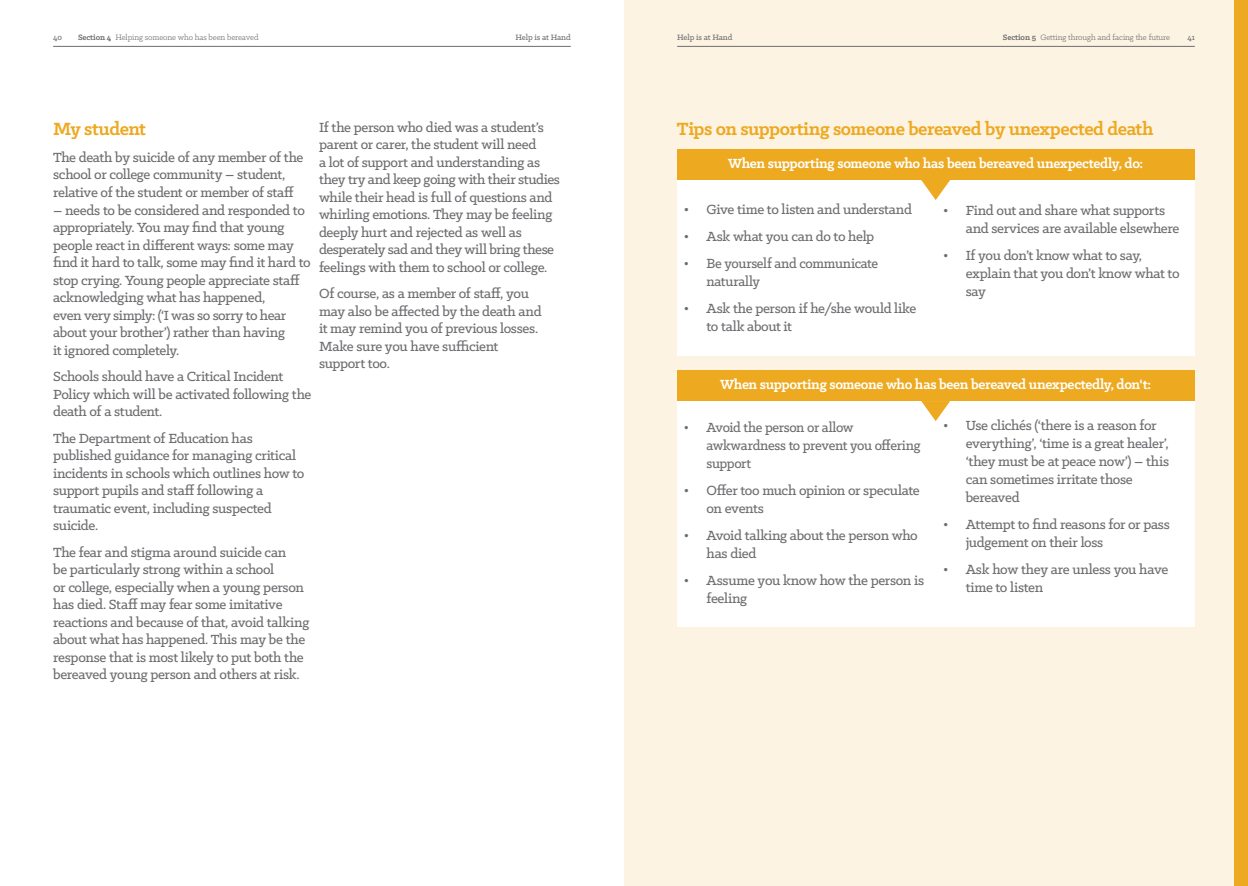
<style>
.page{position:relative;width:1248px;height:886px;background:#fff}
.page>*{position:absolute;margin:0;border:0;box-sizing:border-box;transform-origin:0 0}
.t1{font:700 20px "Klinic Slab";letter-spacing:-.025em;color:#eda920}
.t2{font:500 15px/17.5px "Klinic Slab";letter-spacing:-.025em;color:#6d6e71}
.t3{font:700 15px "Klinic Slab";letter-spacing:-.025em;color:#fff}
.t4{font:8.75px "Klinic Slab";letter-spacing:-.01em;color:#6d6e71}
.t5{font:500 8.75px "Klinic Slab";letter-spacing:-.01em;color:#6d6e71}
.s1{font-weight:700}
</style>
<div class="page">
<div style="left:1233px;top:0;width:14px;height:886px;background:#eda920"></div>
<div style="left:624px;top:0;width:609px;height:886px;background:#fdf3e3"></div>
<div style="left:676px;top:163px;width:518px;height:192px;background:#fff"></div>
<div style="left:676px;top:150px;width:518px;height:30px;background:#eda920"></div>
<svg style="left:921px;top:180px;width:29px;height:20px"></svg>
<div style="left:676px;top:378px;width:518px;height:249px;background:#fff"></div>
<div style="left:676px;top:371px;width:518px;height:30px;background:#eda920"></div>
<svg style="left:921px;top:401px;width:29px;height:20px"></svg>
<hr style="left:677px;top:46px;width:517px;height:1px;background:#6d6e71">
<hr style="left:53px;top:46px;width:517px;height:1px;background:#6d6e71">
<p class="t5" style="left:53px;top:31px;width:10px">40</p>
<p class="t4" style="left:78px;top:31px;width:182px"><span class="s1">Section 4</span> Helping someone who has been bereaved</p>
<p class="t5" style="left:515px;top:31px;width:57px">Help is at Hand</p>
<p class="t5" style="left:677px;top:31px;width:57px">Help is at Hand</p>
<p class="t4" style="left:1002px;top:31px;width:168px"><span class="s1">Section 5</span> Getting through and facing the future</p>
<p class="t5" style="left:1187px;top:31px;width:9px">41</p>
<h1 class="t1" style="left:53px;top:116px;width:94px">My student</h1>
<p class="t2" style="left:53px;top:148px;width:252px">The death by suicide of any member of the school or college community – student, relative of the student or member of staff</p>
<p class="t2" style="left:53px;top:201px;width:259px">– needs to be considered and responded to appropriately. You may find that young people react in different ways: some may find it hard to talk, some may find it hard to stop crying. Young people appreciate staff acknowledging what has happened,<br>even very simply: (‘I was so sorry to hear about your brother’) rather than having<br>it ignored completely.</p>
<p class="t2" style="left:53px;top:367px;width:260px">Schools should have a Critical Incident<br>Policy which will be activated following the death of a student.</p>
<p class="t2" style="left:53px;top:429px;width:253px">The Department of Education has published guidance for managing critical incidents in schools which outlines how to support pupils and staff following a traumatic event, including suspected suicide.</p>
<p class="t2" style="left:53px;top:543px;width:258px">The fear and stigma around suicide can<br>be particularly strong within a school<br>or college, especially when a young person has died. Staff may fear some imitative reactions and because of that, avoid talking about what has happened. This may be the response that is most likely to put both the bereaved young person and others at risk.</p>
<p class="t2" style="left:319px;top:118px;width:242px">If the person who died was a student’s parent or carer, the student will need<br>a lot of support and understanding as they try and keep going with their studies while their head is full of questions and whirling emotions. They may be feeling deeply hurt and rejected as well as desperately sad and they will bring these feelings with them to school or college.</p>
<p class="t2" style="left:319px;top:285px;width:224px">Of course, as a member of staff, you may also be affected by the death and it may remind you of previous losses.<br>Make sure you have sufficient support too.</p>
<h1 class="t1" style="left:676px;top:116px;width:478px">Tips on supporting someone bereaved by unexpected death</h1>
<p class="t3" style="left:728px;top:154px;width:416px">When supporting someone who has been bereaved unexpectedly, do:</p>
<p class="t2" style="left:684px;top:200px;width:229px">• Give time to listen and understand</p>
<p class="t2" style="left:684px;top:227px;width:192px">• Ask what you can do to help</p>
<p class="t2" style="left:706px;top:253px;width:173px;line-height:18px;text-indent:-22px">• Be yourself and communicate naturally</p>
<p class="t2" style="left:706px;top:298px;width:211px;line-height:18px;text-indent:-22px">• Ask the person if he/she would like to talk about it</p>
<p class="t2" style="left:965px;top:201px;width:215px;line-height:18px;text-indent:-22px">• Find out and share what supports and services are available elsewhere</p>
<p class="t2" style="left:965px;top:246px;width:215px;line-height:18px;text-indent:-22px">• If you don’t know what to say, explain that you don’t know what to say</p>
<p class="t3" style="left:720px;top:375px;width:432px">When supporting someone who has been bereaved unexpectedly, don't:</p>
<p class="t2" style="left:706px;top:418px;width:215px;line-height:18px;text-indent:-22px">• Avoid the person or allow awkwardness to prevent you offering support</p>
<p class="t2" style="left:706px;top:481px;width:215px;line-height:18px;text-indent:-22px">• Offer too much opinion or speculate on events</p>
<p class="t2" style="left:706px;top:526px;width:213px;line-height:18px;text-indent:-22px">• Avoid talking about the person who has died</p>
<p class="t2" style="left:706px;top:571px;width:219px;line-height:18px;text-indent:-22px">• Assume you know how the person is feeling</p>
<p class="t2" style="left:965px;top:416px;width:205px;line-height:18px;text-indent:-22px">• Use clichés (‘there is a reason for everything’, ‘time is a great healer’, ‘they must be at peace now’) – this can sometimes irritate those bereaved</p>
<p class="t2" style="left:965px;top:515px;width:206px;line-height:18px;text-indent:-22px">• Attempt to find reasons for or pass judgement on their loss</p>
<p class="t2" style="left:965px;top:560px;width:204px;line-height:18px;text-indent:-22px">• Ask how they are unless you have time to listen</p>
</div>
